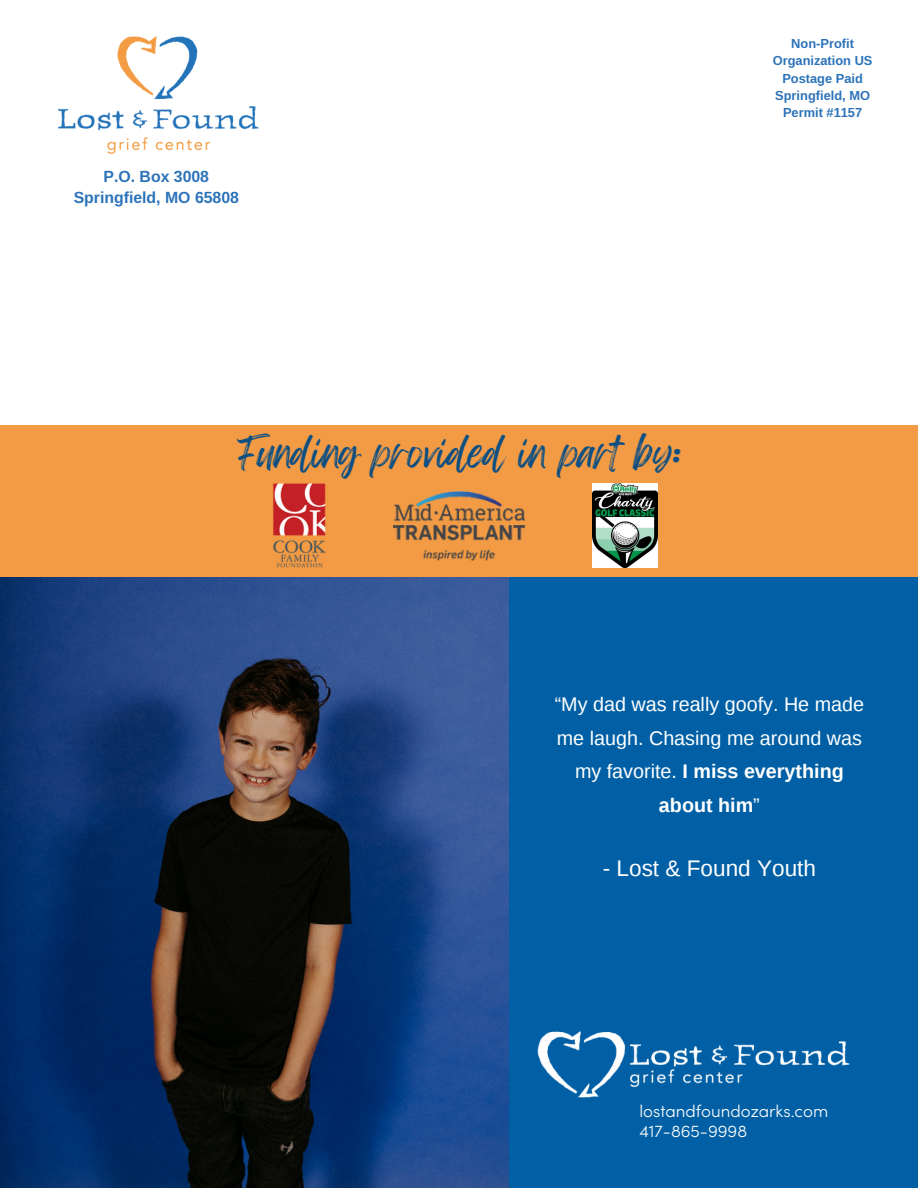
<style>
.page{position:relative;width:918px;height:1188px;background:#fff}
.page>*{position:absolute;margin:0;border:0;box-sizing:border-box;transform-origin:0 0}
.t1{font:36px "Feeling Passionate";color:#0d4f83}
.t2{font:22.5px "Liberation Sans";color:#fff}
.t3{font:19.8px/33.9px "Liberation Sans";color:#fff;text-align:center}
.t4{font:300 16.95px "Sofia Pro";color:#fff}
.t5{font:700 15.75px/21px "Libra Sans";color:#2b72b9;text-align:center}
.t6{font:700 12.9px "Libra Sans";color:#2b72b9}
.s1{font-weight:700}
</style>
<div class="page">
<div style="left:39px;top:576px;width:879px;height:612px;background:#0160a5"></div>
<img style="left:59px;top:37px;width:200px;height:117px">
<img style="left:0;top:576px;width:508px;height:612px">
<img style="left:537px;top:1031px;width:313px;height:67px">
<div style="left:0;top:425px;width:918px;height:151px;background:#f29b44"></div>
<img style="left:393px;top:491px;width:132px;height:69px">
<img style="left:273px;top:483px;width:53px;height:85px">
<img style="left:592px;top:483px;width:66px;height:85px">
<p class="t5" style="left:74px;top:166px;width:167px">P.O. Box 3008<br>Springfield, MO 65808</p>
<h5 class="t1" style="left:238px;top:424px;width:444px">Funding provided in part by:</h5>
<p class="t6" style="left:791px;top:37px;width:64px">Non-Profit</p>
<h3 class="t6" style="left:773px;top:54px;width:101px">Organization US</h3>
<h2 class="t6" style="left:782px;top:71px;width:82px">Postage Paid</h2>
<p class="t6" style="left:775px;top:88px;width:96px">Springfield, MO</p>
<h5 class="t6" style="left:783px;top:105px;width:81px">Permit #1157</h5>
<p class="t3" style="left:555px;top:687px;width:311px">“My dad was really goofy. He made me laugh. Chasing me around was my favorite. <span class="s1">I miss everything about him</span>”</p>
<p class="t2" style="left:603px;top:855px;width:215px">- Lost &amp; Found Youth</p>
<h1 class="t4" style="left:639px;top:1105px;width:190px">lostandfoundozarks.com</h1>
<p class="t4" style="left:639px;top:1125px;width:109px">417-865-9998</p>
</div>
